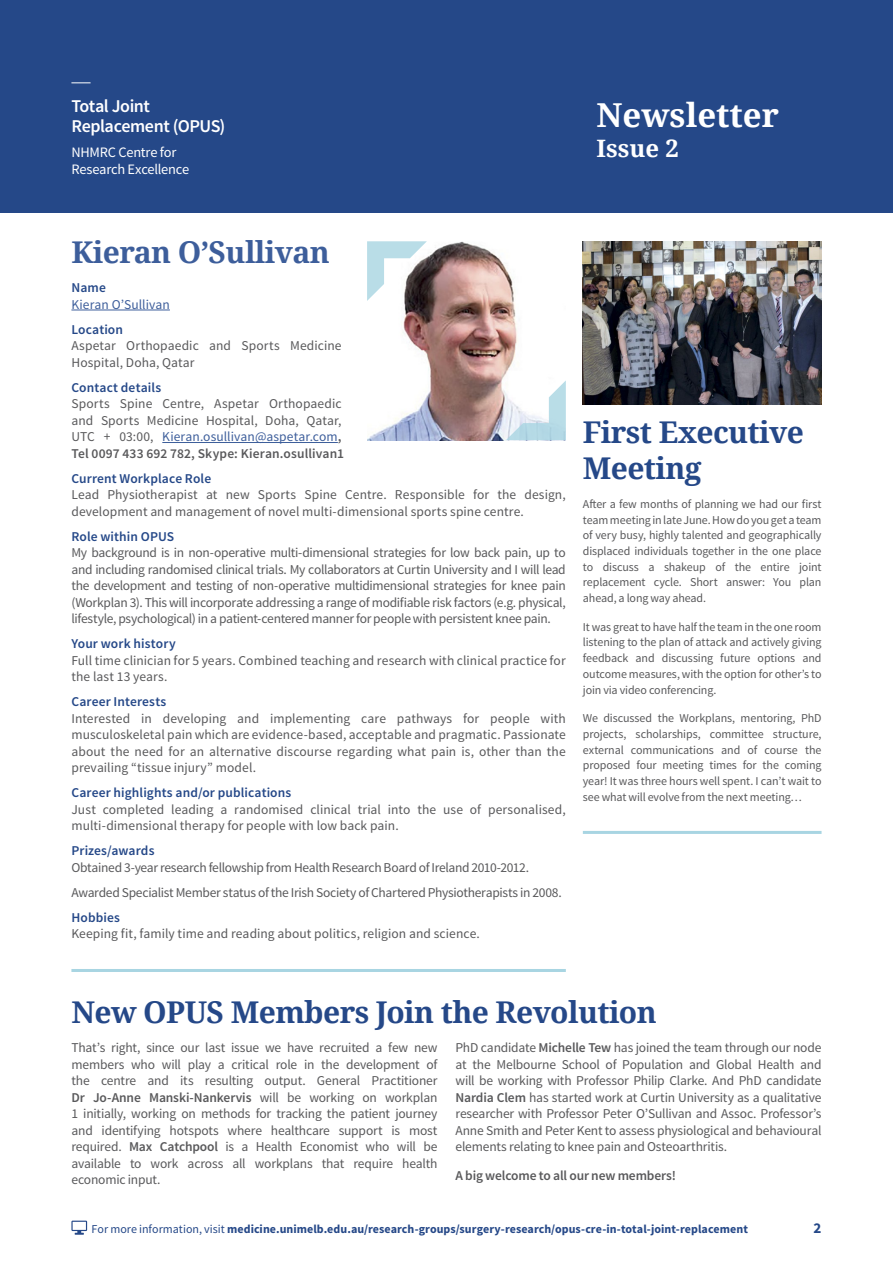
<style>
.page{position:relative;width:893px;height:1263px;background:#fff}
.page>*{position:absolute;margin:0;border:0;box-sizing:border-box;transform-origin:0 0}
.t1{font:700 33px "Noto Serif";color:#fff}
.t2{font:700 30px/36px "Noto Serif";letter-spacing:-.02em;color:#254888}
.t3{font:700 30px "Noto Serif";letter-spacing:-.02em;color:#3d5e9b}
.t4{font:700 24px "Noto Serif";color:#fff}
.t5{font:600 18px/19.5px "Source Sans Pro";letter-spacing:-.025em;color:#fff}
.t6{font:700 15px "Source Sans Pro";color:#254888}
.t7{font:14.4px/17.2px "Source Sans Pro";letter-spacing:-.015em;color:#fff}
.t8{font:13.5px/16.5px "Source Sans Pro";letter-spacing:.005em;color:#59595b}
.t9{font:13.5px/25px "Source Sans Pro";letter-spacing:-.025em;color:#59595b}
.t10{font:600 13.5px "Source Sans Pro";letter-spacing:.01em;color:#254888}
.t11{font:600 13.5px "Source Sans Pro";letter-spacing:-.01em;color:#59595b}
.t12{font:13.5px "Source Sans Pro";letter-spacing:.005em;color:#3d5e9b}
.t13{font:12px/15.8px "Source Sans Pro";letter-spacing:-.01em;color:#59595b;text-align:justify}
.t14{font:700 12px "Source Sans Pro";letter-spacing:.005em;color:#254888}
.s1{color:#3d5e9b}
.s2{font-weight:600}
.s3{font-weight:400}
</style>
<div class="page">
<img style="left:583px;top:241px;width:238px;height:164px">
<div style="left:0;top:0;width:893px;height:213px;background:#254888"></div>
<svg style="left:71px;top:82px;width:20px;height:1px"></svg>
<hr style="left:71px;top:310px;width:99px;height:1px;background:#3d5e9b">
<hr style="left:162px;top:442px;width:176px;height:1px;background:#3d5e9b">
<hr style="left:71px;top:969px;width:495px;height:3px;background:#a8d5e2">
<hr style="left:583px;top:831px;width:238px;height:3px;background:#a8d5e2">
<svg style="left:71px;top:1220px;width:16px;height:15px"></svg>
<img style="left:367px;top:241px;width:151px;height:199px">
<svg style="left:506px;top:380px;width:60px;height:60px"></svg>
<svg style="left:367px;top:241px;width:60px;height:60px"></svg>
<h3 class="t5" style="left:71px;top:97px;width:156px">Total Joint<br>Replacement (OPUS)</h3>
<p class="t7" style="left:71px;top:144px;width:119px">NHMRC Centre for<br>Research Excellence</p>
<h1 class="t1" style="left:596px;top:92px;width:184px">Newsletter</h1>
<h3 class="t4" style="left:596px;top:131px;width:84px">Issue 2</h3>
<h2 class="t3" style="left:71px;top:231px;width:260px">Kieran O’Sullivan</h2>
<p class="t10" style="left:71px;top:279px;width:36px">Name</p>
<p class="t12" style="left:71px;top:296px;width:100px">Kieran O’Sullivan</p>
<p class="t10" style="left:71px;top:321px;width:53px">Location</p>
<p class="t8" style="left:71px;top:338px;width:272px">Aspetar Orthopaedic and Sports Medicine<br>Hospital, Doha, Qatar</p>
<p class="t10" style="left:71px;top:379px;width:91px">Contact details</p>
<p class="t8" style="left:71px;top:396px;width:274px">Sports Spine Centre, Aspetar Orthopaedic and Sports Medicine Hospital, Doha, Qatar, UTC + 03:00, <span class="s1">Kieran.osullivan@aspetar.com</span><span class="s2">, Tel 0097 433 692 782, Skype: Kieran.osullivan1</span></p>
<p class="t10" style="left:71px;top:470px;width:141px">Current Workplace Role</p>
<p class="t8" style="left:71px;top:487px;width:496px">Lead Physiotherapist at new Sports Spine Centre. Responsible for the design, development and management of novel multi-dimensional sports spine centre.</p>
<p class="t10" style="left:71px;top:528px;width:104px">Role within OPUS</p>
<p class="t8" style="left:71px;top:545px;width:496px;text-align:justify">My background is in non-operative multi-dimensional strategies for low back pain, up to and including randomised clinical trials. My collaborators at Curtin University and I will lead the development and testing of non-operative multidimensional strategies for knee pain (Workplan 3). This will incorporate addressing a range of modifiable risk factors (e.g. physical, lifestyle, psychological) in a patient-centered manner for people with persistent knee pain.</p>
<p class="t10" style="left:71px;top:635px;width:106px">Your work history</p>
<p class="t8" style="left:71px;top:652px;width:496px">Full time clinician for 5 years. Combined teaching and research with clinical practice for the last 13 years.</p>
<p class="t10" style="left:71px;top:693px;width:96px">Career Interests</p>
<p class="t8" style="left:71px;top:710px;width:496px;text-align:justify">Interested in developing and implementing care pathways for people with musculoskeletal pain which are evidence-based, acceptable and pragmatic. Passionate about the need for an alternative discourse regarding what pain is, other than the prevailing “tissue injury” model.</p>
<p class="t10" style="left:71px;top:784px;width:221px">Career highlights and/or publications</p>
<p class="t8" style="left:71px;top:801px;width:496px">Just completed leading a randomised clinical trial into the use of personalised, multi-dimensional therapy for people with low back pain.</p>
<p class="t10" style="left:71px;top:842px;width:85px">Prizes/awards</p>
<p class="t9" style="left:71px;top:855px;width:492px">Obtained 3-year research fellowship from Health Research Board of Ireland 2010-2012.<br>Awarded Specialist Member status of the Irish Society of Chartered Physiotherapists in 2008.</p>
<p class="t10" style="left:71px;top:909px;width:50px">Hobbies</p>
<p class="t8" style="left:71px;top:926px;width:410px">Keeping fit, family time and reading about politics, religion and science.</p>
<h2 class="t2" style="left:583px;top:413px;width:223px">First Executive<br>Meeting</h2>
<p class="t13" style="left:583px;top:496px;width:240px">After a few months of planning we had our first team meeting in late June. How do you get a team of very busy, highly talented and geographically displaced individuals together in the one place to discuss a shakeup of the entire joint replacement cycle. Short answer: You plan ahead, a long way ahead.</p>
<p class="t13" style="left:583px;top:619px;width:240px">It was great to have half the team in the one room listening to the plan of attack and actively giving feedback and discussing future options and outcome measures, with the option for other’s to join via video conferencing.</p>
<p class="t13" style="left:583px;top:710px;width:240px">We discussed the Workplans, mentoring, PhD projects, scholarships, committee structure, external communications and of course the proposed four meeting times for the coming year! It was three hours well spent. I can’t wait to see what will evolve from the next meeting…</p>
<h2 class="t2" style="left:71px;top:993px;width:587px">New OPUS Members Join the Revolution</h2>
<p class="t8" style="left:71px;top:1039px;width:368px;text-align:justify">That’s right, since our last issue we have recruited a few new members who will play a critical role in the development of the centre and its resulting output. General Practitioner <span class="s2">Dr Jo-Anne Manski-Nankervis</span> will be working on workplan 1 initially, working on methods for tracking the patient journey and identifying hotspots where healthcare support is most required. <span class="s2">Max Catchpool</span> is a Health Economist who will be available to work across all workplans that require health economic input.</p>
<p class="t8" style="left:455px;top:1039px;width:368px;text-align:justify">PhD candidate <span class="s2">Michelle Tew</span> has joined the team through our node at the Melbourne School of Population and Global Health and will be working with Professor Philip Clarke. And PhD candidate <span class="s2">Nardia Clem</span> has started work at Curtin University as a qualitative researcher with Professor Peter O’Sullivan and Assoc. Professor’s Anne Smith and Peter Kent to assess physiological and behavioural elements relating to knee pain and Osteoarthritis.</p>
<p class="t11" style="left:455px;top:1167px;width:222px">A big welcome to all our new members!</p>
<p class="t14" style="left:92px;top:1221px;width:658px"><span class="s3">For more information, visit</span> medicine.unimelb.edu.au/research-groups/surgery-research/opus-cre-in-total-joint-replacement</p>
<p class="t6" style="left:814px;top:1218px;width:9px">2</p>
</div>
